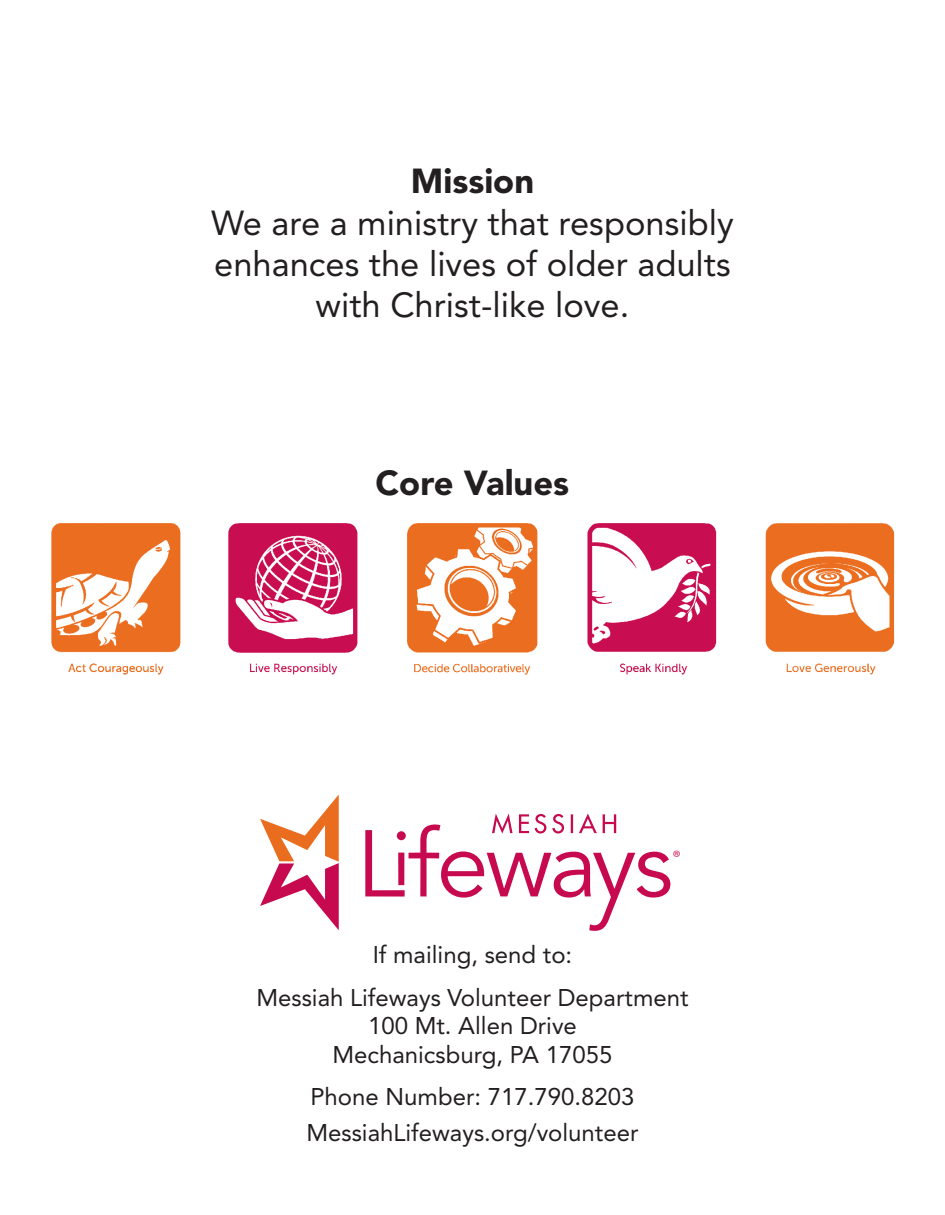
<style>
.page{position:relative;width:945px;height:1215px;background:#fff}
.page>*{position:absolute;margin:0;border:0;box-sizing:border-box;transform-origin:0 0}
.t1{font:34.5px/41.4px "Avenir";color:#231f20;text-align:center}
.t2{font:900 34.5px "Avenir";color:#231f20}
.t3{font:24px/42.3px "Avenir";color:#231f20;text-align:center}
.t4{font:300 19.65px "Myriad Pro";color:#c7094f}
</style>
<div class="page">
<svg style="left:260px;top:795px;width:79px;height:135px"></svg>
<svg style="left:365px;top:814px;width:305px;height:117px"></svg>
<img style="left:51px;top:523px;width:130px;height:152px">
<img style="left:228px;top:523px;width:130px;height:152px">
<img style="left:407px;top:523px;width:131px;height:152px">
<img style="left:587px;top:523px;width:130px;height:152px">
<img style="left:765px;top:523px;width:130px;height:152px">
<h1 class="t2" style="left:411px;top:160px;width:125px">Mission</h1>
<h1 class="t1" style="left:211px;top:202px;width:524px">We are a ministry that responsibly enhances the lives of older adults with Christ-like love.</h1>
<h1 class="t2" style="left:376px;top:462px;width:195px">Core Values</h1>
<p class="t4" style="left:673px;top:845px;width:9px">®</p>
<p class="t3" style="left:256px;top:934px;width:434px">If mailing, send to:<br>Messiah Lifeways Volunteer Department</p>
<p class="t3" style="left:332px;top:1012px;width:282px;line-height:28.8px">100 Mt. Allen Drive<br>Mechanicsburg, PA 17055</p>
<p class="t3" style="left:306px;top:1080px;width:334px;line-height:35.5px;text-align:left">Phone Number: 717.790.8203<br>MessiahLifeways.org/volunteer</p>
</div>
